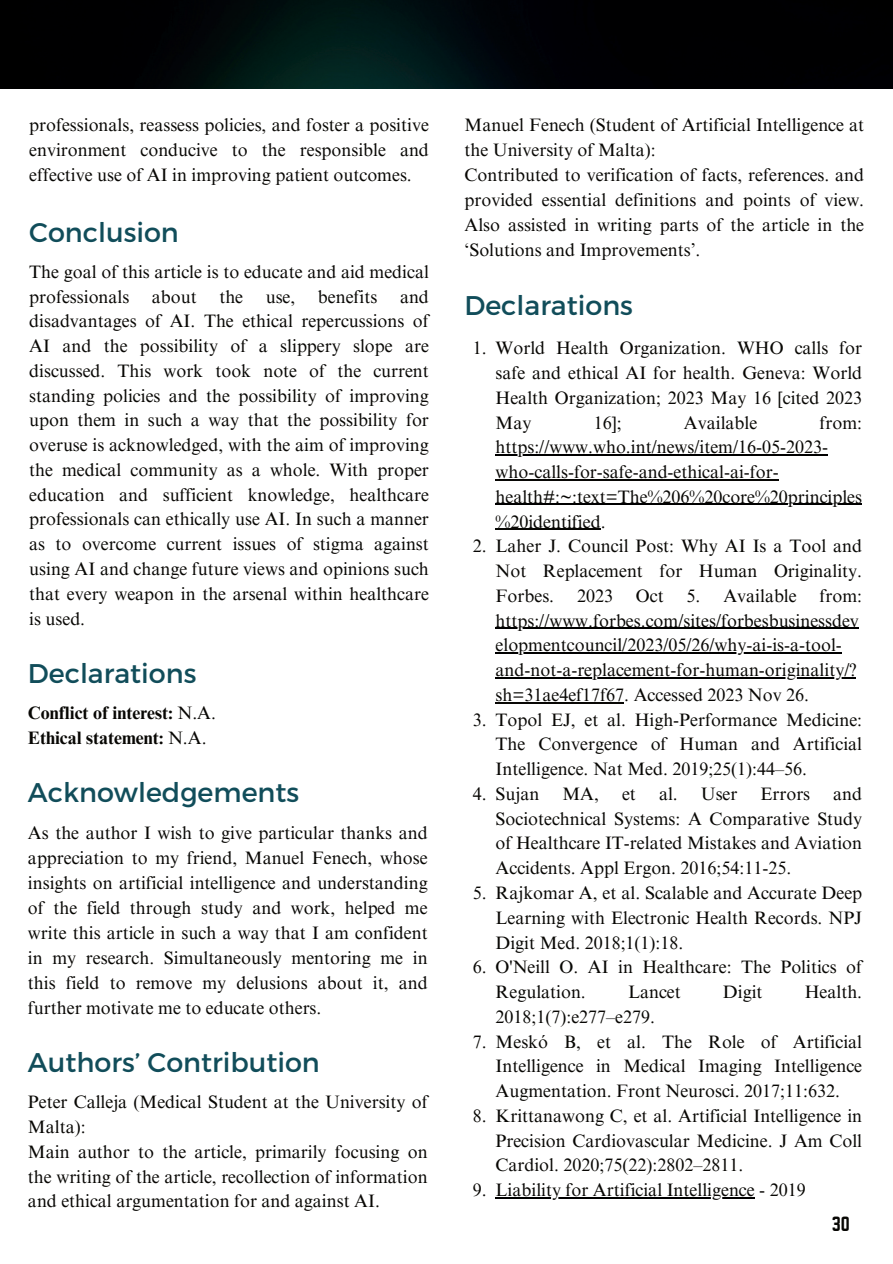
<style>
.page{position:relative;width:893px;height:1264px;background:#fff}
.page>*{position:absolute;margin:0;border:0;box-sizing:border-box;transform-origin:0 0}
.t1{font:27px "Montserrat";color:#114d5a}
.t2{font:18px/24.8px "Times NRMT Pro";color:#080704}
.t3{font:700 18px/24.8px "Times NRMT Pro";color:#080704}
.t4{font:18px "Norwester";color:#080704}
.s1{font-weight:400}
</style>
<div class="page">
<img style="left:0;top:0;width:892px;height:89px">
<hr style="left:495px;top:454px;width:333px;height:1px;background:#000">
<hr style="left:495px;top:479px;width:283px;height:1px;background:#080704">
<hr style="left:495px;top:504px;width:367px;height:1px;background:#000">
<hr style="left:495px;top:528px;width:105px;height:2px;background:#080704">
<hr style="left:495px;top:627px;width:363px;height:2px;background:#000">
<hr style="left:495px;top:652px;width:346px;height:1px;background:#000">
<hr style="left:495px;top:677px;width:361px;height:1px;background:#000">
<hr style="left:495px;top:702px;width:129px;height:1px;background:#080704">
<hr style="left:495px;top:1197px;width:259px;height:1px;background:#000">
<p class="t2" style="left:29px;top:113px;width:401px;text-align:justify">professionals, reassess policies, and foster a positive environment conducive to the responsible and effective use of AI in improving patient outcomes.</p>
<p class="t2" style="left:464px;top:113px;width:401px">Manuel Fenech (Student of Artificial Intelligence at the University of Malta):<br>Contributed to verification of facts, references. and provided essential definitions and points of view.<br>Also assisted in writing parts of the article in the ‘Solutions and Improvements’.</p>
<h1 class="t1" style="left:29px;top:216px;width:151px">Conclusion</h1>
<p class="t2" style="left:29px;top:260px;width:401px">The goal of this article is to educate and aid medical professionals</p>
<p class="t2" style="left:152px;top:285px;width:46px">about</p>
<p class="t2" style="left:219px;top:285px;width:25px">the</p>
<p class="t2" style="left:266px;top:285px;width:31px">use,</p>
<p class="t2" style="left:318px;top:285px;width:61px">benefits</p>
<p class="t2" style="left:29px;top:285px;width:401px;text-align:justify;text-indent:371px">and disadvantages of AI. The ethical repercussions of AI and the possibility of a slippery slope are discussed. This work took note of the current standing policies and the possibility of improving upon them in such a way that the possibility for overuse is acknowledged, with the aim of improving the medical community as a whole. With proper education and sufficient knowledge, healthcare professionals can ethically use AI. In such a manner as to overcome current issues of stigma against using AI and change future views and opinions such that every weapon in the arsenal within healthcare is used.</p>
<h1 class="t1" style="left:28px;top:657px;width:170px">Declarations</h1>
<p class="t3" style="left:28px;top:701px;width:189px">Conflict of interest: <span class="s1">N.A.<br></span>Ethical statement: <span class="s1">N.A.</span></p>
<h1 class="t1" style="left:28px;top:776px;width:272px">Acknowledgements</h1>
<p class="t2" style="left:28px;top:821px;width:401px;text-align:justify">As the author I wish to give particular thanks and appreciation to my friend, Manuel Fenech, whose insights on artificial intelligence and understanding of the field through study and work, helped me write this article in such a way that I am confident in my research. Simultaneously mentoring me in this field to remove my delusions about it, and further motivate me to educate others.</p>
<h1 class="t1" style="left:28px;top:1046px;width:293px">Authors’ Contribution</h1>
<p class="t2" style="left:28px;top:1090px;width:401px">Peter Calleja (Medical Student at the University of Malta):<br>Main author to the article, primarily focusing on the writing of the article, recollection of information and ethical argumentation for and against AI.</p>
<h1 class="t1" style="left:464px;top:288px;width:170px">Declarations</h1>
<p class="t2" style="left:473px;top:337px;width:15px">1.</p>
<p class="t2" style="left:495px;top:337px;width:368px;text-align:justify">World Health Organization. WHO calls for safe and ethical AI for health. Geneva: World Health Organization; 2023 May 16 [cited 2023<br>May</p>
<p class="t2" style="left:593px;top:411px;width:29px">16];</p>
<p class="t2" style="left:683px;top:411px;width:75px">Available</p>
<p class="t2" style="left:495px;top:411px;width:368px;text-indent:324px">from: https://www.who.int/news/item/16-05-2023- who-calls-for-safe-and-ethical-ai-for&shy;health#:~:text=The%206%20core%20principles %20identified.<br>Laher J. Council Post: Why AI Is a Tool and<br>Not Replacement for Human Originality.<br>Forbes.</p>
<p class="t2" style="left:473px;top:535px;width:15px">2.</p>
<p class="t2" style="left:577px;top:584px;width:37px">2023</p>
<p class="t2" style="left:636px;top:584px;width:29px">Oct</p>
<p class="t2" style="left:686px;top:584px;width:112px">5. Available</p>
<p class="t2" style="left:495px;top:584px;width:368px;text-indent:324px">from: https://www.forbes.com/sites/forbesbusinessdev elopmentcouncil/2023/05/26/why-ai-is-a-tool&shy;and-not-a-replacement-for-human-originality/? sh=31ae4ef17f67. Accessed 2023 Nov 26.<br>Topol EJ, et al. High-Performance Medicine:<br>The Convergence of Human and Artificial Intelligence. Nat Med. 2019;25(1):44–56.<br>Sujan</p>
<p class="t2" style="left:473px;top:708px;width:15px">3.</p>
<p class="t2" style="left:495px;top:782px;width:368px;text-indent:337px">and Sociotechnical Systems: A Comparative Study of Healthcare IT-related Mistakes and Aviation Accidents. Appl Ergon. 2016;54:11-25.<br>Rajkomar A, et al. Scalable and Accurate Deep Learning with Electronic Health Records. NPJ Digit Med. 2018;1(1):18.<br>O'Neill O. AI in Healthcare: The Politics of Regulation.</p>
<p class="t2" style="left:562px;top:782px;width:38px">MA,</p>
<p class="t2" style="left:622px;top:782px;width:15px">et</p>
<p class="t2" style="left:659px;top:782px;width:80px">al. User</p>
<p class="t2" style="left:760px;top:782px;width:51px">Errors</p>
<p class="t2" style="left:473px;top:782px;width:15px">4.</p>
<p class="t2" style="left:473px;top:881px;width:15px">5.</p>
<p class="t2" style="left:473px;top:955px;width:15px">6.</p>
<p class="t2" style="left:628px;top:980px;width:54px">Lancet</p>
<p class="t2" style="left:723px;top:980px;width:41px">Digit</p>
<p class="t2" style="left:804px;top:980px;width:59px">Health.</p>
<p class="t2" style="left:495px;top:1005px;width:368px">2018;1(7):e277–e279.<br>Meskó B, et al. The Role of Artificial Intelligence in Medical Imaging Intelligence Augmentation. Front Neurosci. 2017;11:632.<br>Krittanawong C, et al. Artificial Intelligence in Precision Cardiovascular Medicine. J Am Coll Cardiol. 2020;75(22):2802–2811.<br>Liability for Artificial Intelligence - 2019</p>
<p class="t2" style="left:473px;top:1030px;width:15px">7.</p>
<p class="t2" style="left:473px;top:1104px;width:15px">8.</p>
<p class="t2" style="left:473px;top:1178px;width:15px">9.</p>
<p class="t4" style="left:831px;top:1215px;width:20px">30</p>
</div>
